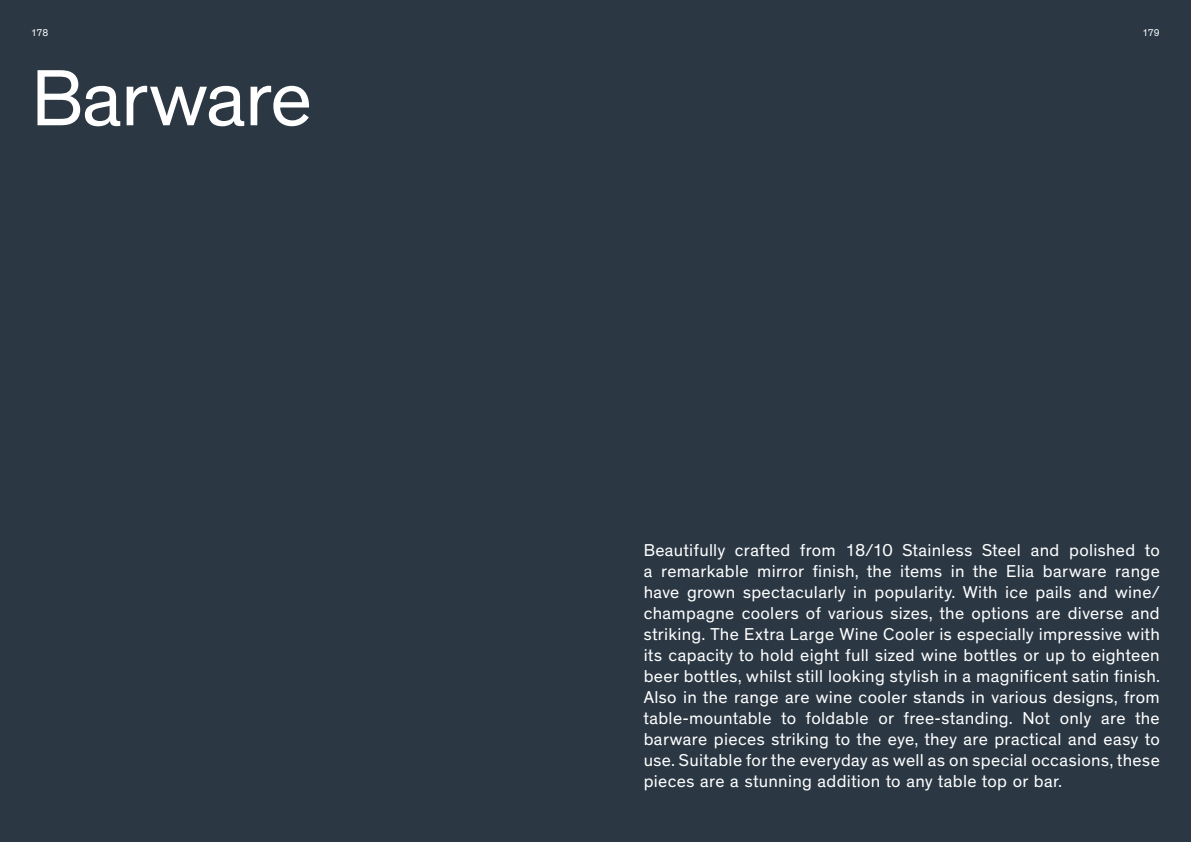
<style>
.page{position:relative;width:1191px;height:842px;background:#2b3844}
.page>*{position:absolute;margin:0;border:0;box-sizing:border-box;transform-origin:0 0}
.t1{font:81px "Theinhardt";letter-spacing:-.02em;color:#fff}
.t2{font:17.5px/21px "Theinhardt";letter-spacing:.02em;color:#fff;text-align:justify}
.t3{font:10px "Theinhardt";letter-spacing:-.03em;color:#fff}
</style>
<div class="page">
<p class="t3" style="left:31px;top:27px;width:19px">178</p>
<p class="t3" style="left:1142px;top:27px;width:19px">179</p>
<h1 class="t1" style="left:31px;top:51px;width:283px">Barware</h1>
<p class="t2" style="left:643px;top:540px;width:517px">Beautifully crafted from 18/10 Stainless Steel and polished to a remarkable mirror finish, the items in the Elia barware range have grown spectacularly in popularity. With ice pails and wine/ champagne coolers of various sizes, the options are diverse and striking. The Extra Large Wine Cooler is especially impressive with its capacity to hold eight full sized wine bottles or up to eighteen beer bottles, whilst still looking stylish in a magnificent satin finish.<br>Also in the range are wine cooler stands in various designs, from table-mountable to foldable or free-standing. Not only are the barware pieces striking to the eye, they are practical and easy to use. Suitable for the everyday as well as on special occasions, these pieces are a stunning addition to any table top or bar.</p>
</div>
